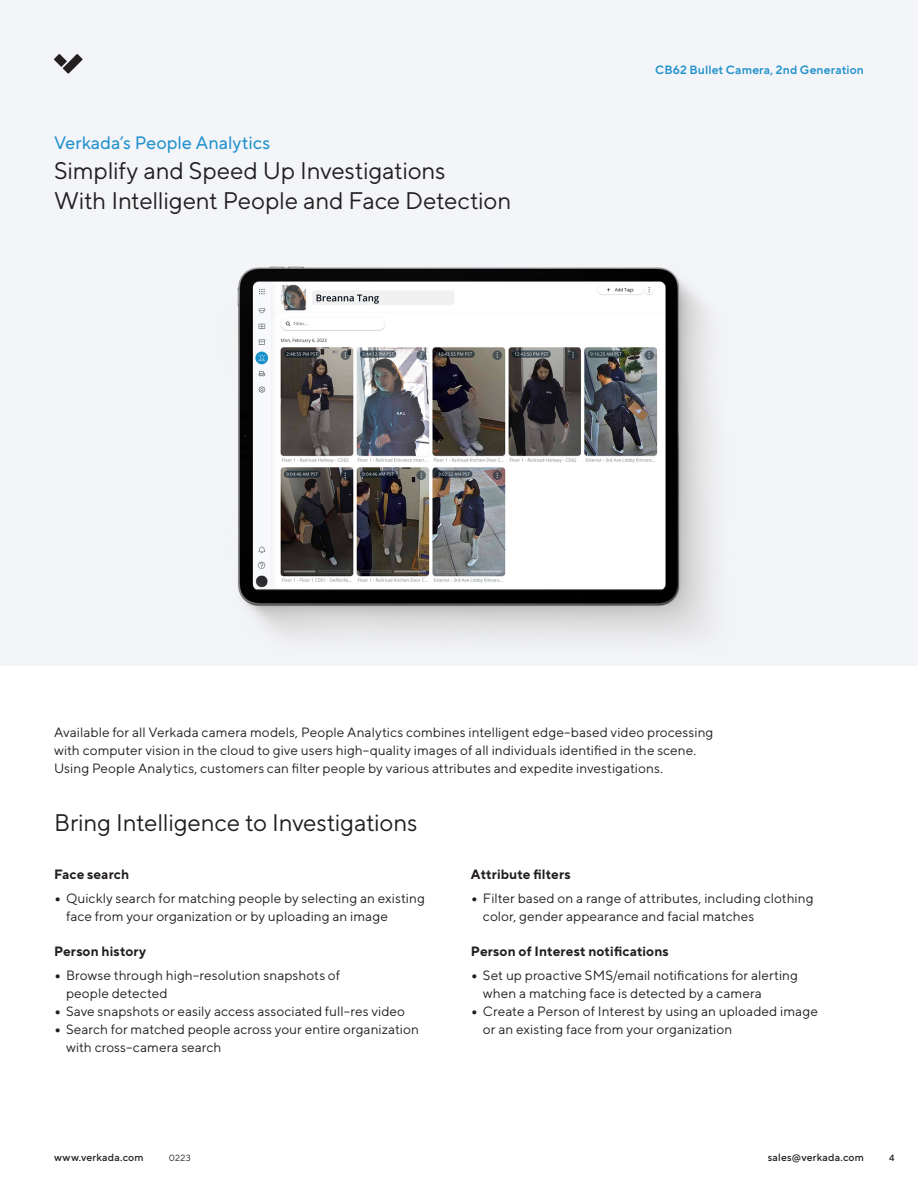
<style>
.page{position:relative;width:918px;height:1188px;background:#fff}
.page>*{position:absolute;margin:0;border:0;box-sizing:border-box;transform-origin:0 0}
.t1{font:24px "TT Norms Pro";letter-spacing:-.005em;color:#231f20}
.t2{font:18px "TT Norms Pro";color:#2292cc}
.Level_5-_Body_Paragr{font:13.5px/18px "TT Norms Pro";letter-spacing:.005em;color:#231f20}
.Bullet_Title_Bold{font:700 13.5px "TT Norms Pro";letter-spacing:.01em;color:#231f20}
.t3{font:600 12px "TT Norms Pro";letter-spacing:.01em;color:#2292cc}
.t4{font:500 10.5px "TT Norms Pro";letter-spacing:.02em;color:#231f20}
.t5{font:9px "TT Norms Pro";color:#231f20}
.t6{font:500 9px "TT Norms Pro";color:#231f20}
.s1{font-weight:900}
</style>
<div class="page">
<div style="left:0;top:0;width:918px;height:665px;background:#f4f5f8"></div>
<img style="left:237px;top:266px;width:476px;height:373px">
<svg style="left:54px;top:54px;width:29px;height:20px"></svg>
<p class="t2" style="left:54px;top:129px;width:218px">Verkada’s People Analytics</p>
<p class="t1" style="left:54px;top:153px;width:393px">Simplify and Speed Up Investigations</p>
<p class="t1" style="left:54px;top:183px;width:459px">With Intelligent People and Face Detection</p>
<p class="t3" style="left:655px;top:61px;width:210px">CB62 Bullet Camera, 2nd Generation</p>
<p class="Level_5-_Body_Paragr" style="left:54px;top:722px;width:661px">Available for all Verkada camera models, People Analytics combines intelligent edge–based video processing with computer vision in the cloud to give users high–quality images of all individuals identified in the scene.<br>Using People Analytics, customers can filter people by various attributes and expedite investigations.</p>
<p class="t1" style="left:54px;top:805px;width:365px">Bring Intelligence to Investigations</p>
<p class="Bullet_Title_Bold" style="left:54px;top:865px;width:77px">Face search</p>
<p class="Level_5-_Body_Paragr" style="left:66px;top:888px;width:360px;text-indent:-12px"><span class="s1">•</span> Quickly search for matching people by selecting an existing face from your organization or by uploading an image</p>
<p class="Bullet_Title_Bold" style="left:54px;top:941px;width:94px">Person history</p>
<p class="Level_5-_Body_Paragr" style="left:66px;top:965px;width:276px;text-indent:-12px"><span class="s1">•</span> Browse through high–resolution snapshots of people detected</p>
<p class="Level_5-_Body_Paragr" style="left:54px;top:1001px;width:353px"><span class="s1">•</span> Save snapshots or easily access associated full–res video</p>
<p class="Level_5-_Body_Paragr" style="left:66px;top:1019px;width:354px;text-indent:-12px"><span class="s1">•</span> Search for matched people across your entire organization with cross–camera search</p>
<p class="Bullet_Title_Bold" style="left:471px;top:865px;width:101px">Attribute filters</p>
<p class="Level_5-_Body_Paragr" style="left:483px;top:888px;width:332px;text-indent:-12px"><span class="s1">•</span> Filter based on a range of attributes, including clothing color, gender appearance and facial matches</p>
<p class="Bullet_Title_Bold" style="left:471px;top:941px;width:199px">Person of Interest notifications</p>
<p class="Level_5-_Body_Paragr" style="left:483px;top:965px;width:317px;text-indent:-12px"><span class="s1">•</span> Set up proactive SMS/email notifications for alerting when a matching face is detected by a camera</p>
<p class="Level_5-_Body_Paragr" style="left:483px;top:1001px;width:336px;text-indent:-12px"><span class="s1">•</span> Create a Person of Interest by using an uploaded image or an existing face from your organization</p>
<p class="t4" style="left:54px;top:1150px;width:91px">www.verkada.com</p>
<p class="t5" style="left:169px;top:1151px;width:23px">0223</p>
<p class="t4" style="left:768px;top:1150px;width:98px">sales@verkada.com</p>
<p class="t6" style="left:889px;top:1151px;width:7px">4</p>
</div>
